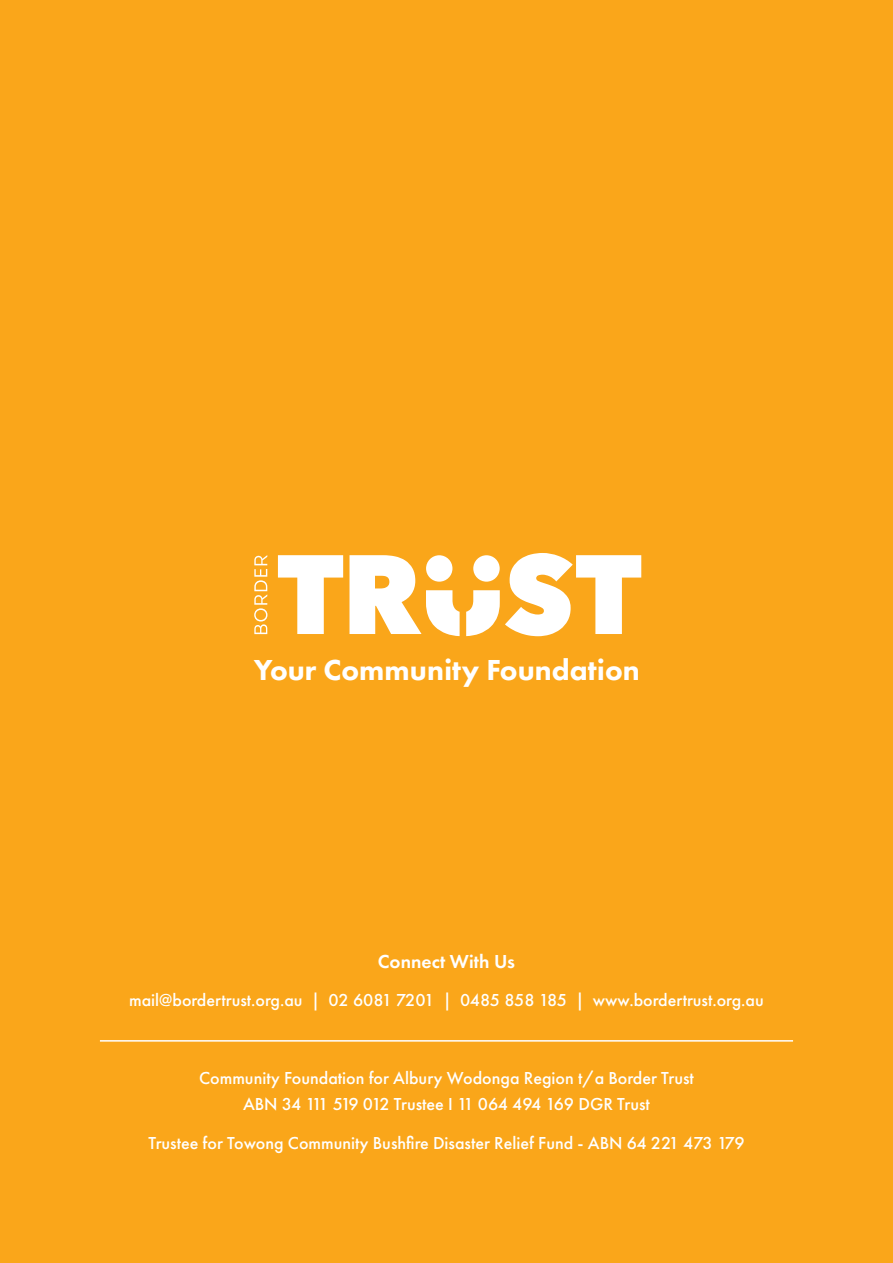
<style>
.page{position:relative;width:893px;height:1263px;background:#faa61a}
.page>*{position:absolute;margin:0;border:0;box-sizing:border-box;transform-origin:0 0}
.t1{font:800 30px "Futura PT";color:#fff}
.t2{font:600 19.5px "Futura PT";color:#fff}
.t3{font:500 18px/25.8px "Futura PT";color:#fff;text-align:center}
</style>
<div class="page">
<hr style="left:100px;top:1040px;width:693px;height:1px;background:#fff">
<svg style="left:254px;top:555px;width:13px;height:79px"></svg>
<svg style="left:278px;top:553px;width:363px;height:83px"></svg>
<h1 class="t1" style="left:254px;top:651px;width:387px">Your Community Foundation</h1>
<p class="t2" style="left:378px;top:949px;width:139px">Connect With Us</p>
<p class="t3" style="left:129px;top:987px;width:636px">mail@bordertrust.org.au | 02 6081 7201 | 0485 858 185 | www.bordertrust.org.au</p>
<p class="t3" style="left:199px;top:1065px;width:496px">Community Foundation for Albury Wodonga Region t/a Border Trust<br>ABN 34 111 519 012 Trustee I 11 064 494 169 DGR Trust</p>
<p class="t3" style="left:148px;top:1130px;width:598px">Trustee for Towong Community Bushfire Disaster Relief Fund - ABN 64 221 473 179</p>
</div>
